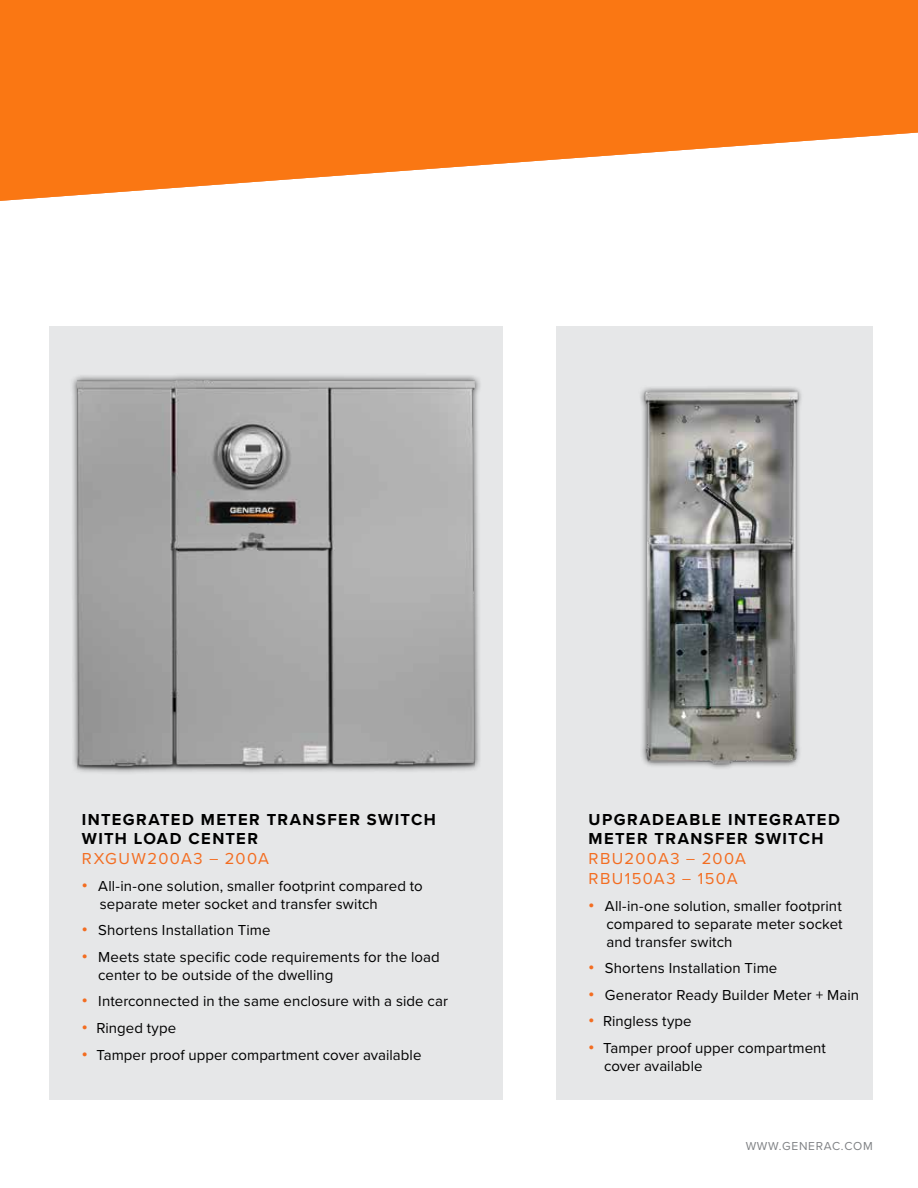
<style>
.page{position:relative;width:918px;height:1188px;background:#fff}
.page>*{position:absolute;margin:0;border:0;box-sizing:border-box;transform-origin:0 0}
.t1{font:700 16.5px/19.8px "Proxima Nova";letter-spacing:.085em;color:#000}
.t2{font:15px/18px "Proxima Nova";letter-spacing:.005em;color:#000}
.t3{font:12px "Proxima Nova";letter-spacing:.06em;color:#808285}
.s1{font-weight:400;color:#f36d21}
.s2{font-family:"Helvetica Neue LT Std";font-weight:300;color:#f36d21}
.s3{font-weight:700;font-size:16.5px;color:#f36d21}
</style>
<div class="page">
<div style="left:49px;top:326px;width:454px;height:773px;background:#e6e7e8"></div>
<div style="left:556px;top:326px;width:317px;height:773px;background:#e6e7e8"></div>
<svg style="left:0;top:0;width:918px;height:201px;fill:#fa7713"></svg>
<div style="left:70px;top:373px;width:412px;height:402px;background:#000;opacity:.77"></div>
<img style="left:77px;top:373px;width:398px;height:402px">
<img style="left:640px;top:387px;width:161px;height:382px">
<p class="t1" style="left:82px;top:809px;width:355px">INTEGRATED METER TRANSFER SWITCH<br>WITH LOAD CENTER<br><span class="s1">RXGUW200A3</span> <span class="s2">–</span> <span class="s1">200A</span></p>
<p class="t2" style="left:100px;top:876px;width:324px;text-indent:-18px"><span class="s3">•</span> All-in-one solution, smaller footprint compared to separate meter socket and transfer switch</p>
<p class="t2" style="left:82px;top:921px;width:190px"><span class="s3">•</span> Shortens Installation Time</p>
<p class="t2" style="left:98px;top:947px;width:343px;text-indent:-16px"><span class="s3">•</span> Meets state specific code requirements for the load center to be outside of the dwelling</p>
<p class="t2" style="left:82px;top:992px;width:368px"><span class="s3">•</span> Interconnected in the same enclosure with a side car</p>
<p class="t2" style="left:82px;top:1018px;width:96px"><span class="s3">•</span> Ringed type</p>
<p class="t2" style="left:82px;top:1045px;width:341px"><span class="s3">•</span> Tamper proof upper compartment cover available</p>
<p class="t1" style="left:589px;top:809px;width:253px">UPGRADEABLE INTEGRATED<br>METER TRANSFER SWITCH<br><span class="s1">RBU200A3</span> <span class="s2">–</span> <span class="s1">200A<br>RBU150A3</span> <span class="s2">–</span> <span class="s1">150A</span></p>
<p class="t2" style="left:607px;top:896px;width:238px;text-align:justify;text-indent:-18px"><span class="s3">•</span> All-in-one solution, smaller footprint compared to separate meter socket and transfer switch</p>
<p class="t2" style="left:589px;top:959px;width:190px"><span class="s3">•</span> Shortens Installation Time</p>
<p class="t2" style="left:589px;top:985px;width:272px"><span class="s3">•</span> Generator Ready Builder Meter + Main</p>
<p class="t2" style="left:589px;top:1012px;width:105px"><span class="s3">•</span> Ringless type</p>
<p class="t2" style="left:604px;top:1038px;width:223px;text-indent:-15px"><span class="s3">•</span> Tamper proof upper compartment cover available</p>
<p class="t3" style="left:746px;top:1137px;width:129px">WWW.GENERAC.COM</p>
</div>
